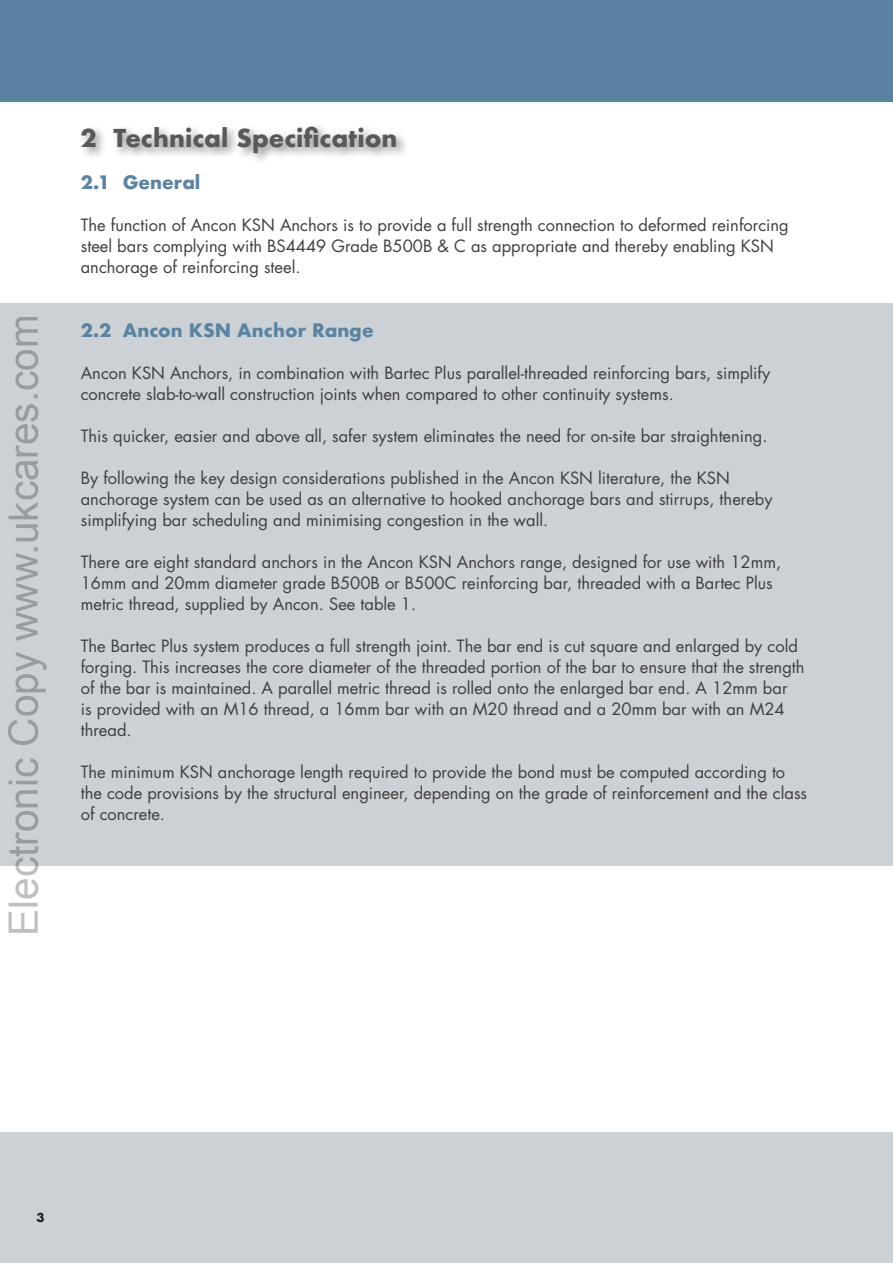
<style>
.page{position:relative;width:893px;height:1263px;background:#fff}
.page>*{position:absolute;margin:0;border:0;box-sizing:border-box;transform-origin:0 0}
.t1{font:40.5px "Arial";color:#939598}
.t2{font:700 24px "Futura";color:#57585a}
.t3{font:700 18px "Futura";color:#5a83a2}
.t4{font:16.5px/21px "Futura";color:#3e3e3f}
.t5{font:700 12px "Futura";color:#231f20}
</style>
<div class="page">
<div style="left:0;top:1132px;width:893px;height:131px;background:#ccd1d5"></div>
<div style="left:78px;top:123px;width:331px;height:42px;background:#231f20;opacity:.5"></div>
<div style="left:0;top:0;width:893px;height:102px;background:#5a83a2"></div>
<div style="left:0;top:303px;width:893px;height:562px;background:#ccd1d5"></div>
<h1 class="t1" style="left:-3px;top:936px;width:623px;rotate:-90deg">Electronic Copy www.ukcares.com</h1>
<p class="t2" style="left:80px;top:120px;width:319px">2 Technical Specification</p>
<p class="t3" style="left:81px;top:169px;width:121px">2.1 General</p>
<p class="t4" style="left:81px;top:214px;width:709px">The function of Ancon KSN Anchors is to provide a full strength connection to deformed reinforcing steel bars complying with BS4449 Grade B500B &amp; C as appropriate and thereby enabling KSN anchorage of reinforcing steel.</p>
<p class="t3" style="left:81px;top:317px;width:294px">2.2 Ancon KSN Anchor Range</p>
<p class="t4" style="left:81px;top:362px;width:691px">Ancon KSN Anchors, in combination with Bartec Plus parallel-threaded reinforcing bars, simplify concrete slab-to-wall construction joints when compared to other continuity systems.</p>
<p class="t4" style="left:81px;top:425px;width:688px">This quicker, easier and above all, safer system eliminates the need for on-site bar straightening.</p>
<p class="t4" style="left:81px;top:467px;width:693px">By following the key design considerations published in the Ancon KSN literature, the KSN anchorage system can be used as an alternative to hooked anchorage bars and stirrups, thereby simplifying bar scheduling and minimising congestion in the wall.</p>
<p class="t4" style="left:81px;top:551px;width:702px">There are eight standard anchors in the Ancon KSN Anchors range, designed for use with 12mm,<br>16mm and 20mm diameter grade B500B or B500C reinforcing bar, threaded with a Bartec Plus metric thread, supplied by Ancon. See table 1.</p>
<p class="t4" style="left:81px;top:635px;width:725px">The Bartec Plus system produces a full strength joint. The bar end is cut square and enlarged by cold forging. This increases the core diameter of the threaded portion of the bar to ensure that the strength of the bar is maintained. A parallel metric thread is rolled onto the enlarged bar end. A 12mm bar<br>is provided with an M16 thread, a 16mm bar with an M20 thread and a 20mm bar with an M24 thread.</p>
<p class="t4" style="left:81px;top:761px;width:728px">The minimum KSN anchorage length required to provide the bond must be computed according to the code provisions by the structural engineer, depending on the grade of reinforcement and the class of concrete.</p>
<p class="t5" style="left:36px;top:1208px;width:10px">3</p>
</div>
